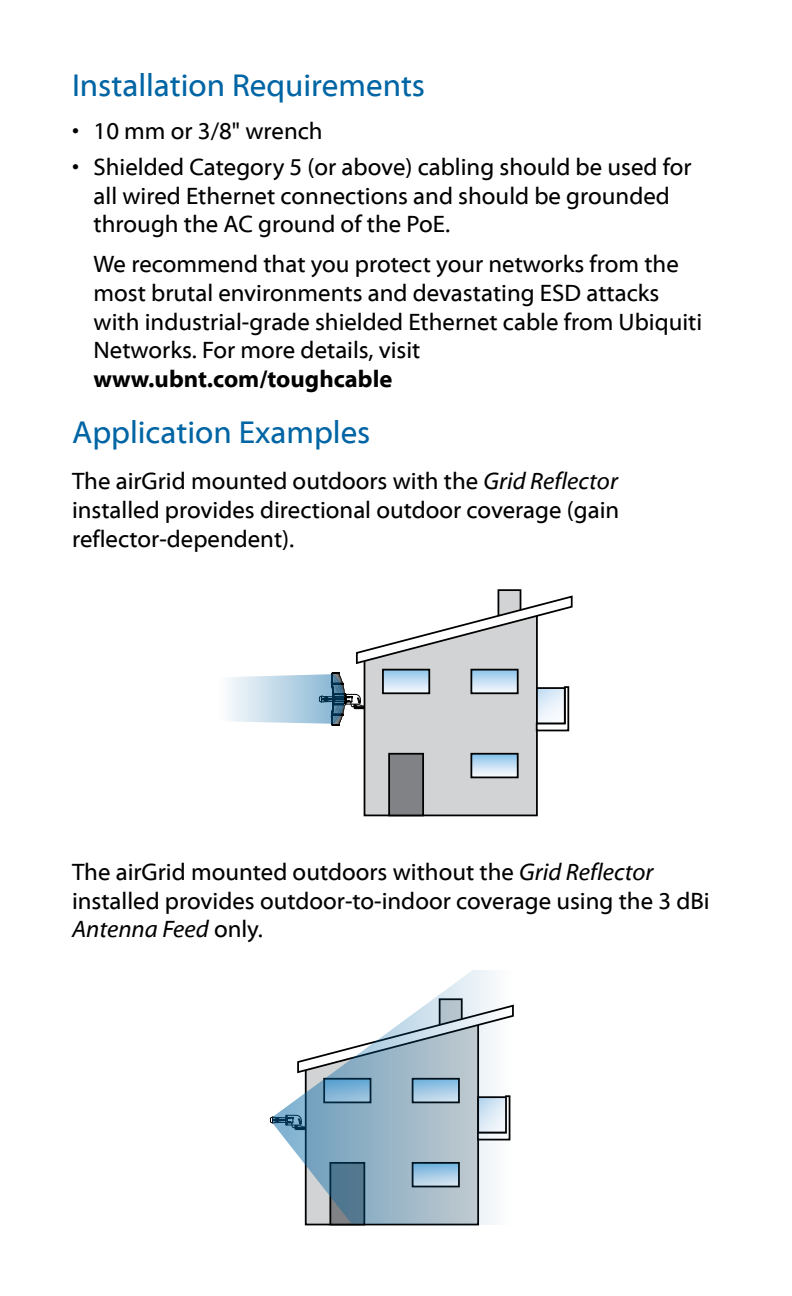
<style>
.page{position:relative;width:792px;height:1296px;background:#fff}
.page>*{position:absolute;margin:0;border:0;box-sizing:border-box;transform-origin:0 0}
.t1{font:32px "Myriad Web Pro";color:#0065a4}
.t2{font:24px/28.8px "Myriad Web Pro";color:#000}
.t3{font:700 24px "Myriad Web Pro";color:#000}
.s1{font-style:italic}
</style>
<div class="page">
<div style="left:498px;top:590px;width:23px;height:26px;background:#d1d3d4"></div>
<div style="left:498px;top:589px;width:23px;height:28px;border:2px solid #000"></div>
<svg style="left:229px;top:594px;width:344px;height:223px"></svg>
<svg style="left:273px;top:971px;width:241px;height:254px"></svg>
<h1 class="t1" style="left:72px;top:68px;width:355px">Installation Requirements</h1>
<p class="t2" style="left:72px;top:117px;width:252px">• 10 mm or 3/8" wrench</p>
<p class="t2" style="left:94px;top:153px;width:599px;text-indent:-22px">• Shielded Category 5 (or above) cabling should be used for all wired Ethernet connections and should be grounded through the AC ground of the PoE.</p>
<p class="t2" style="left:94px;top:250px;width:610px">We recommend that you protect your networks from the most brutal environments and devastating ESD attacks with industrial‑grade shielded Ethernet cable from Ubiquiti Networks. For more details, visit</p>
<p class="t3" style="left:94px;top:366px;width:300px">www.ubnt.com/toughcable</p>
<h1 class="t1" style="left:72px;top:415px;width:300px">Application Examples</h1>
<p class="t2" style="left:72px;top:467px;width:549px;text-align:justify">The airGrid mounted outdoors with the <span class="s1">Grid Reflector </span>installed provides directional outdoor coverage (gain reflector‑dependent).</p>
<p class="t2" style="left:72px;top:858px;width:639px">The airGrid mounted outdoors without the <span class="s1">Grid Reflector </span>installed provides outdoor-to-indoor coverage using the 3 dBi<br><span class="s1">Antenna Feed</span> only.</p>
</div>
